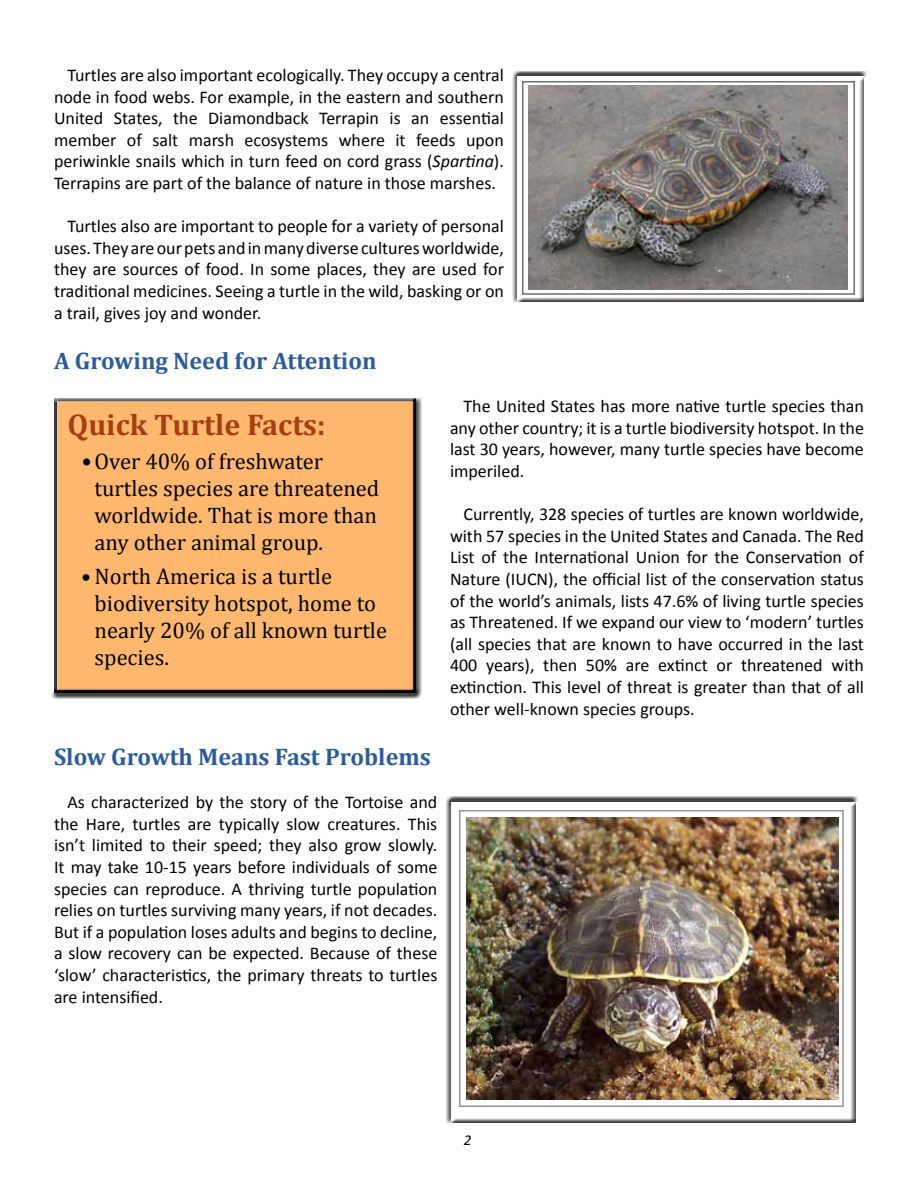
<style>
.page{position:relative;width:918px;height:1188px;background:#fff}
.page>*{position:absolute;margin:0;border:0;box-sizing:border-box;transform-origin:0 0}
.t1{font:700 30px "Cambria";color:#a63d13}
.t2{font:700 24px "Cambria";color:#2c5b9d}
.t3{font:22.5px/27px "Cambria";color:#000}
.t4{font:18px/21.6px "Calibri";color:#000;text-align:justify}
.t5{font:italic 15px "Calibri";color:#000}
.s1{font-style:italic}
.s2{font-family:"Calibri"}
</style>
<div class="page">
<div style="left:50px;top:395px;width:372px;height:304px;background:#000;opacity:.75"></div>
<div style="left:446px;top:798px;width:415px;height:331px;background:#000;opacity:.75"></div>
<div style="left:459px;top:810px;width:385px;height:297px;border:2px solid #939598"></div>
<div style="left:513px;top:73px;width:357px;height:235px;background:#000;opacity:.75"></div>
<img style="left:528px;top:85px;width:320px;height:204px">
<div style="left:522px;top:81px;width:333px;height:214px;border:2px solid #6d6e71"></div>
<img style="left:467px;top:817px;width:372px;height:283px">
<p class="t4" style="left:54px;top:63px;width:451px;text-indent:14px">Turtles are also important ecologically. They occupy a central node in food webs. For example, in the eastern and southern United States, the Diamondback Terrapin is an essential member of salt marsh ecosystems where it feeds upon periwinkle snails which in turn feed on cord grass (<span class="s1">Spartina</span>).<br>Terrapins are part of the balance of nature in those marshes.</p>
<p class="t4" style="left:54px;top:215px;width:451px;text-indent:14px">Turtles also are important to people for a variety of personal uses. They are our pets and in many diverse cultures worldwide, they are sources of food. In some places, they are used for traditional medicines. Seeing a turtle in the wild, basking or on a trail, gives joy and wonder.</p>
<h2 class="t2" style="left:54px;top:346px;width:324px">A Growing Need for Attention</h2>
<p class="t4" style="left:450px;top:395px;width:415px;text-indent:14px">The United States has more native turtle species than any other country; it is a turtle biodiversity hotspot. In the last 30 years, however, many turtle species have become imperiled.</p>
<p class="t4" style="left:450px;top:503px;width:416px;text-indent:14px">Currently, 328 species of turtles are known worldwide, with 57 species in the United States and Canada. The Red List of the International Union for the Conservation of Nature (IUCN), the official list of the conservation status of the world’s animals, lists 47.6% of living turtle species as Threatened. If we expand our view to ‘modern’ turtles (all species that are known to have occurred in the last 400 years), then 50% are extinct or threatened with extinction. This level of threat is greater than that of all other well-known species groups.</p>
<h2 class="t2" style="left:54px;top:742px;width:378px">Slow Growth Means Fast Problems</h2>
<p class="t4" style="left:54px;top:791px;width:385px;text-indent:14px">As characterized by the story of the Tortoise and the Hare, turtles are typically slow creatures. This isn’t limited to their speed; they also grow slowly.<br>It may take 10-15 years before individuals of some species can reproduce. A thriving turtle population relies on turtles surviving many years, if not decades.<br>But if a population loses adults and begins to decline, a slow recovery can be expected. Because of these ‘slow’ characteristics, the primary threats to turtles are intensified.</p>
<h1 class="t1" style="left:68px;top:407px;width:259px">Quick Turtle Facts:</h1>
<p class="t3" style="left:94px;top:448px;width:286px;text-indent:-14px"><span class="s2">•</span>Over 40% of freshwater turtles species are threatened worldwide. That is more than any other animal group.</p>
<p class="t3" style="left:94px;top:562px;width:294px;text-indent:-14px">• North America is a turtle biodiversity hotspot, home to nearly 20% of all known turtle species.</p>
<p class="t5" style="left:464px;top:1131px;width:9px">2</p>
</div>
